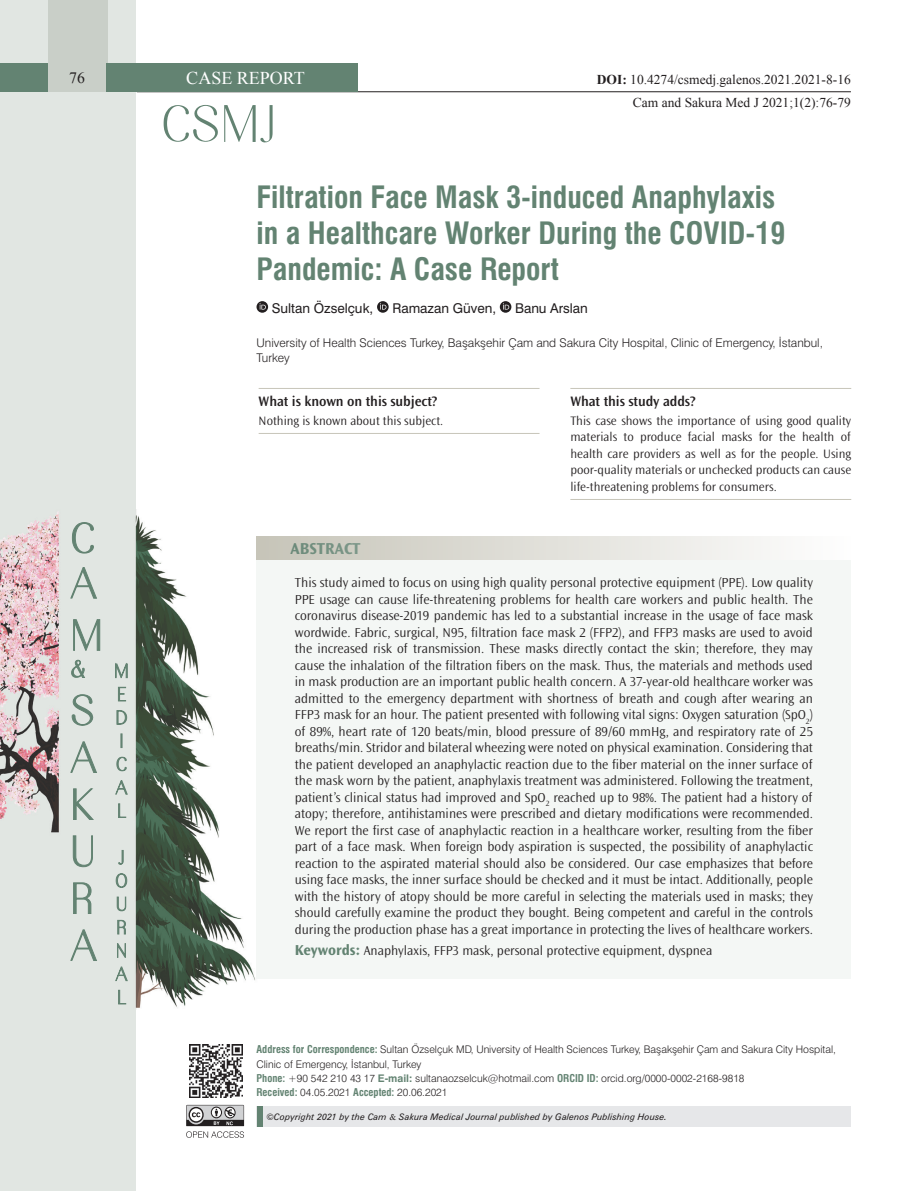
<style>
.page{position:relative;width:915px;height:1191px;background:#fff}
.page>*{position:absolute;margin:0;border:0;box-sizing:border-box;transform-origin:0 0}
.BASLIK{font:30px/36px "Swiss Condensed Bold Tr";color:#638372}
.t1{font:18px "Times New Roman";color:#fff}
.t2{font:700 16.5px "Ocean Sans Std";color:#638372}
.t3{font:15.75px "Times New Roman";color:#231f20}
.WHAT_IS{font:600 14.25px "Ocean Sans Std";letter-spacing:-.005em;color:#231f20}
.OZET{font:300 13.5px/16.5px "Ocean Sans Std";color:#231f20;text-align:justify}
.t4{font:13.5px "Times New Roman";color:#231f20}
.YAZARLAR{font:13.5px "Swiss Normal Tr";color:#231f20}
.WHAT_IS_YAZISI{font:300 12.75px/16.5px "Ocean Sans Std";color:#231f20;text-align:justify}
.KURUM{font:12px/15px "Swiss Light Tr";color:#231f20}
.YAZİSMA{font:10.5px/14.4px "Swiss Light Tr";color:#231f20}
.t5{font:9px "Swiss Italic Tr";color:#231f20}
.s1{font-weight:700}
.s2{font-weight:700;font-size:15px;color:#638372}
.s3{font-family:"Swiss Condensed Bold Tr";color:#638372}
.s4{font-family:"Swiss Bold Tr";color:#638372}
</style>
<div class="page">
<div style="left:0;top:0;width:136px;height:1191px;background:#e1e6e2"></div>
<img style="left:0;top:509px;width:255px;height:500px">
<div style="left:48px;top:0;width:59px;height:92px;background:#c9cfc8"></div>
<svg style="left:118px;top:990px;width:8px;height:14px"></svg>
<svg style="left:115px;top:966px;width:12px;height:15px"></svg>
<svg style="left:117px;top:943px;width:9px;height:14px"></svg>
<svg style="left:117px;top:920px;width:9px;height:14px"></svg>
<svg style="left:117px;top:896px;width:9px;height:15px"></svg>
<svg style="left:116px;top:873px;width:11px;height:14px"></svg>
<svg style="left:118px;top:850px;width:5px;height:14px"></svg>
<svg style="left:118px;top:803px;width:8px;height:14px"></svg>
<svg style="left:115px;top:780px;width:12px;height:14px"></svg>
<svg style="left:116px;top:757px;width:10px;height:14px"></svg>
<svg style="left:121px;top:733px;width:1px;height:14px"></svg>
<svg style="left:117px;top:710px;width:10px;height:14px"></svg>
<svg style="left:118px;top:687px;width:8px;height:14px"></svg>
<svg style="left:115px;top:663px;width:12px;height:15px"></svg>
<svg style="left:70px;top:929px;width:27px;height:31px"></svg>
<svg style="left:73px;top:882px;width:18px;height:31px"></svg>
<svg style="left:73px;top:835px;width:20px;height:32px"></svg>
<svg style="left:73px;top:788px;width:21px;height:31px"></svg>
<svg style="left:70px;top:741px;width:27px;height:32px"></svg>
<svg style="left:72px;top:694px;width:21px;height:31px"></svg>
<svg style="left:71px;top:660px;width:14px;height:17px"></svg>
<svg style="left:73px;top:619px;width:27px;height:31px"></svg>
<svg style="left:70px;top:567px;width:27px;height:31px"></svg>
<svg style="left:72px;top:522px;width:22px;height:31px"></svg>
<hr style="left:137px;top:91px;width:713px;height:1px;background:#231f20">
<div style="left:106px;top:64px;width:252px;height:28px;background:#638372"></div>
<div style="left:0;top:64px;width:48px;height:28px;background:#638372"></div>
<div style="left:256px;top:1106px;width:594px;height:21px;background:#e6e7e9"></div>
<div style="left:256px;top:1106px;width:6px;height:21px;background:#638372"></div>
<svg style="left:163px;top:105px;width:109px;height:38px"></svg>
<svg style="left:186px;top:1104px;width:58px;height:33px"></svg>
<img style="left:189px;top:1044px;width:53px;height:53px">
<svg style="left:256px;top:301px;width:12px;height:12px"></svg>
<svg style="left:259px;top:303px;width:7px;height:6px"></svg>
<svg style="left:377px;top:301px;width:11px;height:12px"></svg>
<svg style="left:380px;top:303px;width:6px;height:6px"></svg>
<svg style="left:499px;top:301px;width:12px;height:12px"></svg>
<svg style="left:502px;top:303px;width:7px;height:6px"></svg>
<div style="left:256px;top:536px;width:594px;height:24px;background:linear-gradient(to right,#c6c4b8,#fefefe)"></div>
<hr style="left:258px;top:388px;width:281px;height:1px;background:#c7c5b9">
<hr style="left:258px;top:433px;width:281px;height:1px;background:#c7c5b9">
<hr style="left:570px;top:388px;width:280px;height:1px;background:#c7c5b9">
<hr style="left:570px;top:499px;width:280px;height:1px;background:#c7c5b9">
<div style="left:256px;top:560px;width:594px;height:419px;background:#f4f7f5"></div>
<p class="t3" style="left:69px;top:68px;width:17px">76</p>
<p class="t1" style="left:186px;top:66px;width:120px">CASE REPORT</p>
<p class="t4" style="left:596px;top:71px;width:255px"><span class="s1">DOI:</span> 10.4274/csmedj.galenos.2021.2021-8-16</p>
<p class="t4" style="left:632px;top:93px;width:219px">Cam and Sakura Med J 2021;1(2):76-79</p>
<p class="BASLIK" style="left:256px;top:179px;width:530px">Filtration Face Mask 3-induced Anaphylaxis in a Healthcare Worker During the COVID-19<br>Pandemic: A Case Report</p>
<p class="YAZARLAR" style="left:272px;top:300px;width:103px">Sultan Özselçuk,</p>
<p class="YAZARLAR" style="left:392px;top:300px;width:105px">Ramazan Güven,</p>
<p class="YAZARLAR" style="left:515px;top:300px;width:74px">Banu Arslan</p>
<p class="KURUM" style="left:256px;top:335px;width:567px">University of Health Sciences Turkey, Başakşehir Çam and Sakura City Hospital, Clinic of Emergency, İstanbul,<br>Turkey</p>
<p class="WHAT_IS" style="left:258px;top:393px;width:180px">What is known on this subject?</p>
<p class="WHAT_IS_YAZISI" style="left:258px;top:412px;width:186px">Nothing is known about this subject.</p>
<p class="t2" style="left:290px;top:539px;width:72px">ABSTRACT</p>
<p class="WHAT_IS" style="left:570px;top:393px;width:127px">What this study adds?</p>
<p class="WHAT_IS_YAZISI" style="left:570px;top:412px;width:282px">This case shows the importance of using good quality materials to produce facial masks for the health of health care providers as well as for the people. Using poor-quality materials or unchecked products can cause life-threatening problems for consumers.</p>
<p class="OZET" style="left:295px;top:574px;width:519px">This study aimed to focus on using high quality personal protective equipment (PPE). Low quality PPE usage can cause life-threatening problems for health care workers and public health. The coronavirus disease-2019 pandemic has led to a substantial increase in the usage of face mask wordwide. Fabric, surgical, N95, filtration face mask 2 (FFP2), and FFP3 masks are used to avoid the increased risk of transmission. These masks directly contact the skin; therefore, they may cause the inhalation of the filtration fibers on the mask. Thus, the materials and methods used in mask production are an important public health concern. A 37-year-old healthcare worker was admitted to the emergency department with shortness of breath and cough after wearing an FFP3 mask for an hour. The patient presented with following vital signs: Oxygen saturation (SpO<sub>2</sub>) of 89%, heart rate of 120 beats/min, blood pressure of 89/60 mmHg, and respiratory rate of 25 breaths/min. Stridor and bilateral wheezing were noted on physical examination. Considering that the patient developed an anaphylactic reaction due to the fiber material on the inner surface of the mask worn by the patient, anaphylaxis treatment was administered. Following the treatment, patient’s clinical status had improved and SpO<sub>2</sub> reached up to 98%. The patient had a history of atopy; therefore, antihistamines were prescribed and dietary modifications were recommended.<br>We report the first case of anaphylactic reaction in a healthcare worker, resulting from the fiber part of a face mask. When foreign body aspiration is suspected, the possibility of anaphylactic reaction to the aspirated material should also be considered. Our case emphasizes that before using face masks, the inner surface should be checked and it must be intact. Additionally, people with the history of atopy should be more careful in selecting the materials used in masks; they should carefully examine the product they bought. Being competent and careful in the controls during the production phase has a great importance in protecting the lives of healthcare workers.</p>
<p class="OZET" style="left:295px;top:942px;width:419px"><span class="s2">Keywords:</span> Anaphylaxis, FFP3 mask, personal protective equipment, dyspnea</p>
<p class="YAZİSMA" style="left:256px;top:1042px;width:580px"><span class="s3">Address for Correspondence:</span> Sultan Özselçuk MD, University of Health Sciences Turkey, Başakşehir Çam and Sakura City Hospital,<br>Clinic of Emergency, İstanbul, Turkey</p>
<p class="YAZİSMA" style="left:256px;top:1071px;width:489px"><span class="s3">Phone:</span> +90 542 210 43 17 <span class="s4">E-mail:</span> sultanaozselcuk@hotmail.com <span class="s3">ORCID ID:</span> orcid.org/0000-0002-2168-9818</p>
<p class="YAZİSMA" style="left:256px;top:1085px;width:192px"><span class="s3">Received:</span> 04.05.2021 <span class="s3">Accepted:</span> 20.06.2021</p>
<p class="t5" style="left:266px;top:1111px;width:122px">©Copyright 2021 by the Cam</p>
<p class="t5" style="left:399px;top:1111px;width:269px">Sakura Medical Journal published by Galenos Publishing House.</p>
</div>
